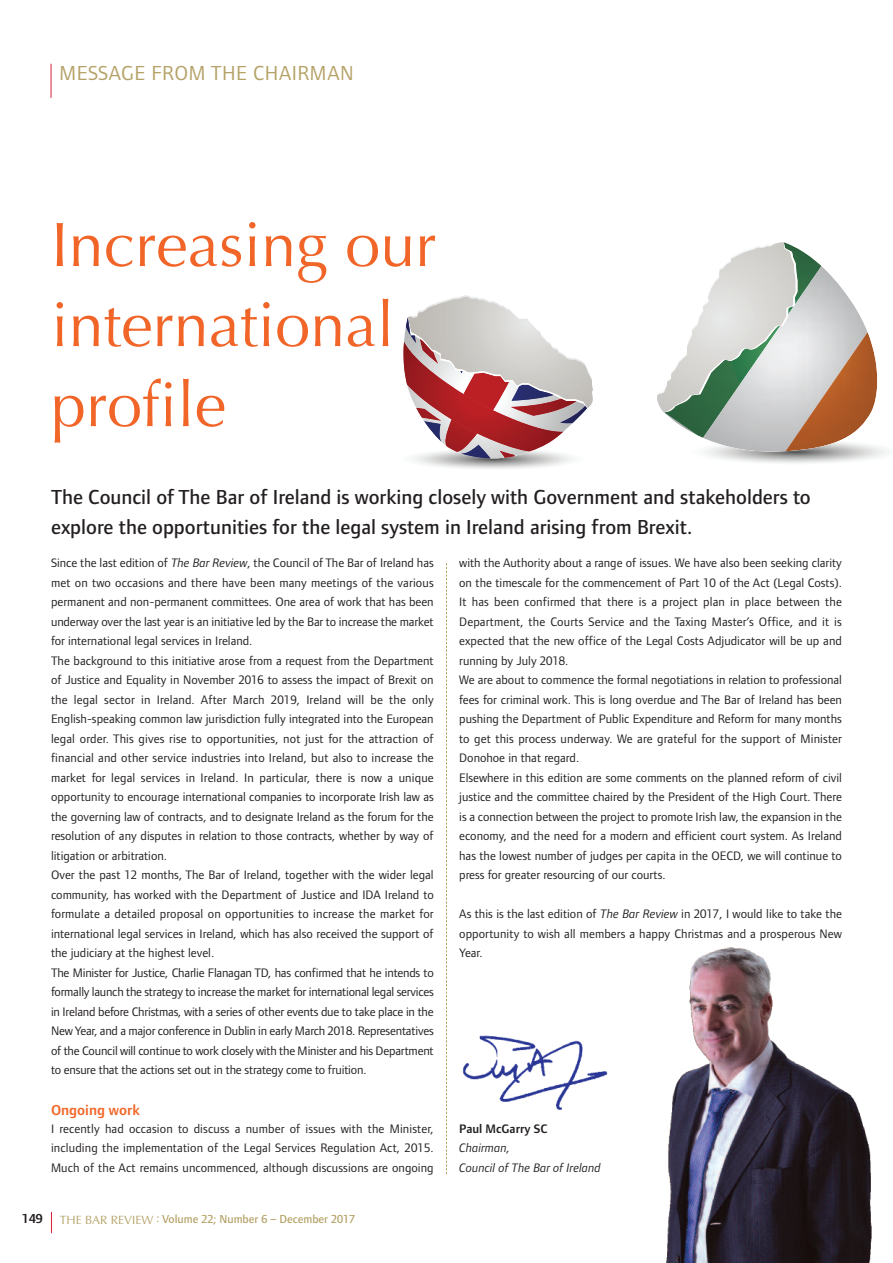
<style>
.page{position:relative;width:893px;height:1263px;background:#fff}
.page>*{position:absolute;margin:0;border:0;box-sizing:border-box;transform-origin:0 0}
.t1{font:63px/80.1px "Optima";color:#f26528}
.t2{font:500 21px/30px "Foundry Form Sans";color:#231f20}
.t3{font:21px "Foundry Form Sans";letter-spacing:.025em;color:#b5a267}
.t4{font:600 15px "Foundry Form Sans";color:#f26729}
.t5{font:600 13.5px "Foundry Form Sans";color:#231f20}
.t6{font:12.75px/19.5px "Foundry Form Sans";color:#231f20}
.t7{font:italic 12.75px/19.5px "Foundry Form Sans";color:#231f20}
.t8{font:600 12.75px "Foundry Form Sans";color:#231f20}
.t9{font:500 12px "Foundry Form Sans";color:#b5a267}
.s1{font-style:italic}
.s2{font-family:"Optima";font-weight:400}
</style>
<div class="page">
<svg style="left:403px;top:242px;width:484px;height:227px"></svg>
<img style="left:666px;top:947px;width:206px;height:316px">
<hr style="left:51px;top:64px;width:1px;height:34px;background:#d81e35">
<svg style="left:51px;top:1212px;width:1px;height:21px"></svg>
<svg style="left:446px;top:563px;width:1px;height:611px"></svg>
<img style="left:446px;top:1011px;width:162px;height:143px">
<h2 class="t3" style="left:60px;top:65px;width:296px">MESSAGE FROM THE CHAIRMAN</h2>
<h1 class="t1" style="left:51px;top:205px;width:387px">Increasing our international profile</h1>
<h2 class="t2" style="left:51px;top:484px;width:761px">The Council of The Bar of Ireland is working closely with Government and stakeholders to explore the opportunities for the legal system in Ireland arising from Brexit.</h2>
<p class="t6" style="left:51px;top:554px;width:384px">Since the last edition of <span class="s1">The Bar Review</span>, the Council of The Bar of Ireland has met on two occasions and there have been many meetings of the various permanent and non-permanent committees. One area of work that has been underway over the last year is an initiative led by the Bar to increase the market for international legal services in Ireland.<br>The background to this initiative arose from a request from the Department of Justice and Equality in November 2016 to assess the impact of Brexit on the legal sector in Ireland. After March 2019, Ireland will be the only English-speaking common law jurisdiction fully integrated into the European legal order. This gives rise to opportunities, not just for the attraction of financial and other service industries into Ireland, but also to increase the market for legal services in Ireland. In particular, there is now a unique opportunity to encourage international companies to incorporate Irish law as the governing law of contracts, and to designate Ireland as the forum for the resolution of any disputes in relation to those contracts, whether by way of litigation or arbitration.<br>Over the past 12 months, The Bar of Ireland, together with the wider legal community, has worked with the Department of Justice and IDA Ireland to formulate a detailed proposal on opportunities to increase the market for international legal services in Ireland, which has also received the support of the judiciary at the highest level.<br>The Minister for Justice, Charlie Flanagan TD, has confirmed that he intends to formally launch the strategy to increase the market for international legal services in Ireland before Christmas, with a series of other events due to take place in the New Year, and a major conference in Dublin in early March 2018. Representatives of the Council will continue to work closely with the Minister and his Department to ensure that the actions set out in the strategy come to fruition.</p>
<p class="t4" style="left:51px;top:1104px;width:90px">Ongoing work</p>
<p class="t6" style="left:51px;top:1120px;width:384px;text-align:justify">I recently had occasion to discuss a number of issues with the Minister, including the implementation of the Legal Services Regulation Act, 2015.<br>Much of the Act remains uncommenced, although discussions are ongoing</p>
<p class="t5" style="left:22px;top:1213px;width:22px">149</p>
<p class="t9" style="left:60px;top:1214px;width:297px"><span class="s2">THE BAR REVIEW</span> : Volume 22; Number 6 – December 2017</p>
<p class="t6" style="left:459px;top:554px;width:384px">with the Authority about a range of issues. We have also been seeking clarity on the timescale for the commencement of Part 10 of the Act (Legal Costs).<br>It has been confirmed that there is a project plan in place between the Department, the Courts Service and the Taxing Master’s Office, and it is expected that the new office of the Legal Costs Adjudicator will be up and running by July 2018.<br>We are about to commence the formal negotiations in relation to professional fees for criminal work. This is long overdue and The Bar of Ireland has been pushing the Department of Public Expenditure and Reform for many months to get this process underway. We are grateful for the support of Minister Donohoe in that regard.<br>Elsewhere in this edition are some comments on the planned reform of civil justice and the committee chaired by the President of the High Court. There is a connection between the project to promote Irish law, the expansion in the economy, and the need for a modern and efficient court system. As Ireland has the lowest number of judges per capita in the OECD, we will continue to press for greater resourcing of our courts.</p>
<p class="t6" style="left:459px;top:905px;width:384px;text-align:justify">As this is the last edition of <span class="s1">The Bar Review</span> in 2017, I would like to take the opportunity to wish all members a happy Christmas and a prosperous New Year.</p>
<p class="t8" style="left:459px;top:1124px;width:90px">Paul McGarry SC</p>
<p class="t7" style="left:459px;top:1138px;width:143px">Chairman,<br>Council of The Bar of Ireland</p>
</div>
